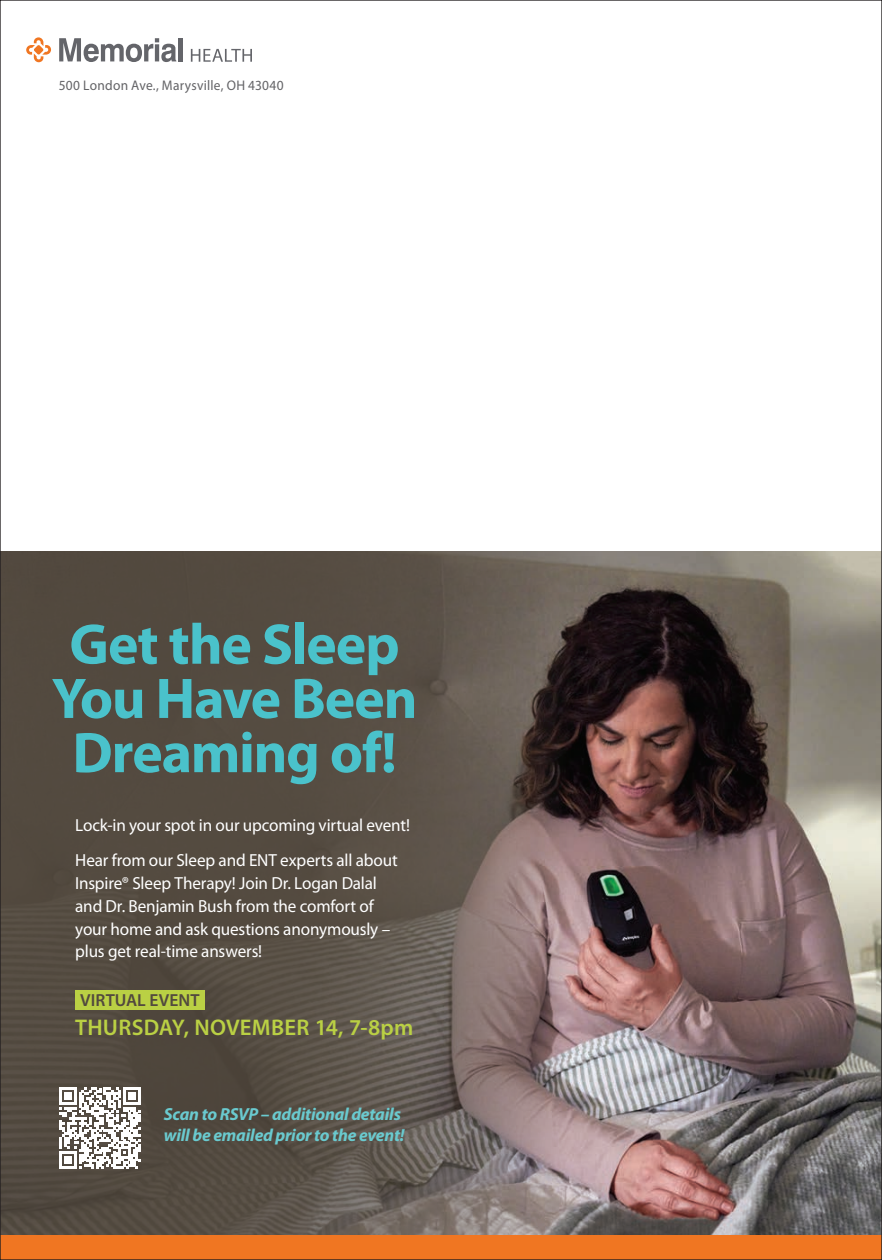
<style>
.page{position:relative;width:882px;height:1260px;background:#fff}
.page>*{position:absolute;margin:0;border:0;box-sizing:border-box;transform-origin:0 0}
.t1{font:700 57.75px/54.2px "Myriad Pro";letter-spacing:-.02em;color:#4ac2cb;text-align:center}
.t2{font:600 22.75px "Myriad Pro";letter-spacing:.01em;color:#bad044}
.t3{font:17.5px/22.8px "Myriad Pro";letter-spacing:-.01em;color:#fff}
.t4{font:italic 700 17.5px/21px "Myriad Pro";letter-spacing:-.015em;color:#6acacf}
.t5{font:600 17.5px "Myriad Pro";letter-spacing:.005em;color:#52493e}
.t6{font:14px "Myriad Pro";letter-spacing:.02em;color:#636366;scale:.96 1}
</style>
<div class="page">
<img style="left:604px;top:551px;width:276px;height:685px">
<svg style="left:2px;top:551px;width:602px;height:685px;background:#60554d"></svg>
<svg style="left:59px;top:38px;width:117px;height:24px"></svg>
<div style="left:178px;top:38px;width:5px;height:23px;background:#64656a"></div>
<svg style="left:26px;top:37px;width:25px;height:25px"></svg>
<svg style="left:191px;top:49px;width:61px;height:13px"></svg>
<div style="left:0;top:1236px;width:882px;height:24px;background:#f07622"></div>
<svg style="left:60px;top:1088px;width:81px;height:81px"></svg>
<div style="left:75px;top:991px;width:130px;height:19px;background:#bad044"></div>
<p class="t6" style="left:59px;top:77px;width:236px">500 London Ave., Marysville, OH 43040</p>
<h1 class="t1" style="left:52px;top:615px;width:367px">Get the Sleep<br>You Have Been<br>Dreaming of!</h1>
<p class="t3" style="left:75px;top:807px;width:336px;line-height:35.4px">Lock-in your spot in our upcoming virtual event!<br>Hear from our Sleep and ENT experts all about</p>
<p class="t3" style="left:75px;top:872px;width:317px">Inspire® Sleep Therapy! Join Dr. Logan Dalal and Dr. Benjamin Bush from the comfort of your home and ask questions anonymously – plus get real-time answers!</p>
<p class="t5" style="left:80px;top:989px;width:121px">VIRTUAL EVENT</p>
<h2 class="t2" style="left:75px;top:1013px;width:340px">THURSDAY, NOVEMBER 14, 7-8pm</h2>
<p class="t4" style="left:164px;top:1103px;width:242px">Scan to RSVP – additional details will be emailed prior to the event!</p>
</div>
